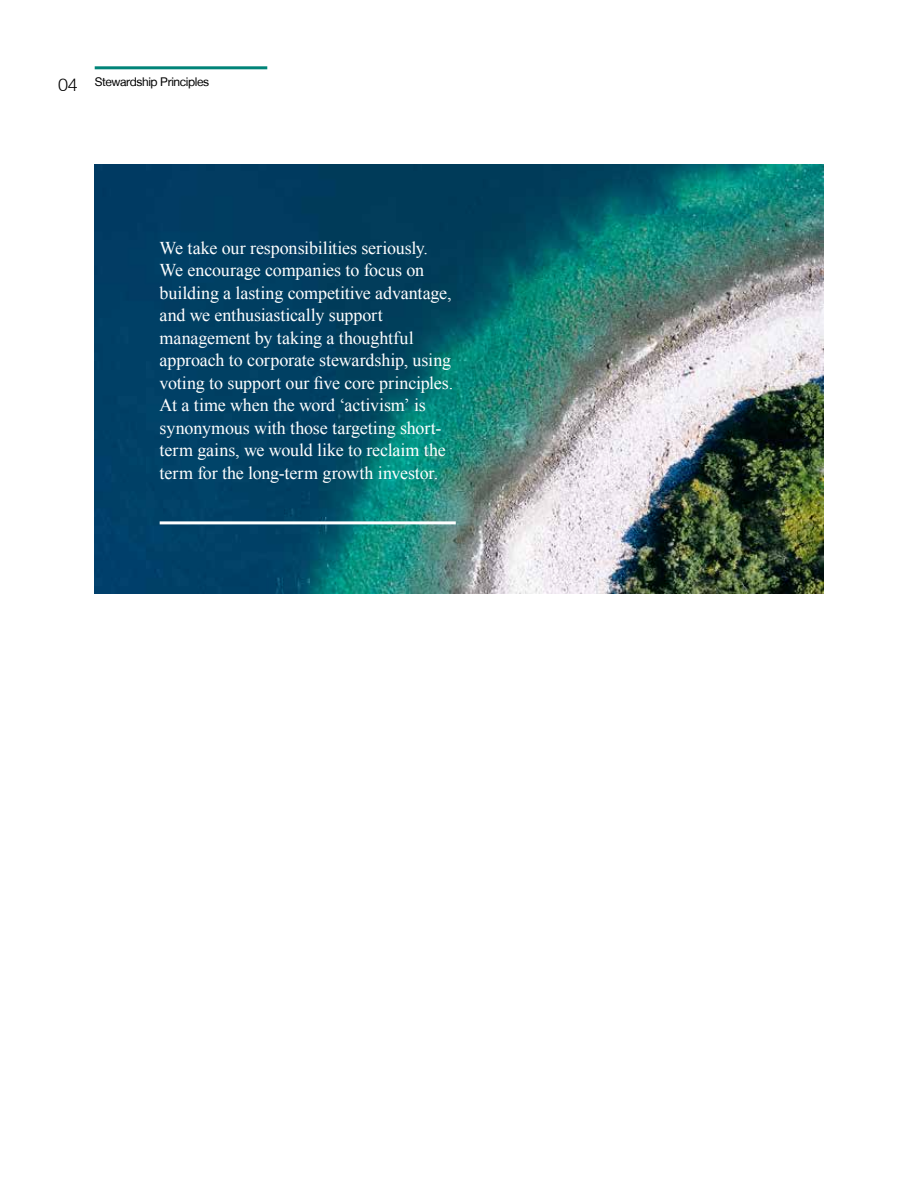
<style>
.page{position:relative;width:918px;height:1188px;background:#fff}
.page>*{position:absolute;margin:0;border:0;box-sizing:border-box;transform-origin:0 0}
.t1{font:18px/22.5px "Times New Roman";letter-spacing:-.01em;color:#fff}
.t2{font:300 18px "Helvetica Neue LT";color:#000}
.t3{font:12px "Helvetica Neue LT";letter-spacing:-.03em;color:#000}
</style>
<div class="page">
<img style="left:95px;top:165px;width:728px;height:429px">
<hr style="left:95px;top:66px;width:172px;height:3px;background:#008478">
<hr style="left:160px;top:521px;width:296px;height:3px;background:#fff">
<p class="t2" style="left:58px;top:73px;width:21px">04</p>
<p class="t3" style="left:95px;top:75px;width:116px">Stewardship Principles</p>
<p class="t1" style="left:160px;top:236px;width:295px">We take our responsibilities seriously.<br>We encourage companies to focus on building a lasting competitive advantage, and we enthusiastically support management by taking a thoughtful approach to corporate stewardship, using voting to support our five core principles.<br>At a time when the word ‘activism’ is synonymous with those targeting short&shy;term gains, we would like to reclaim the term for the long-term growth investor.</p>
</div>
